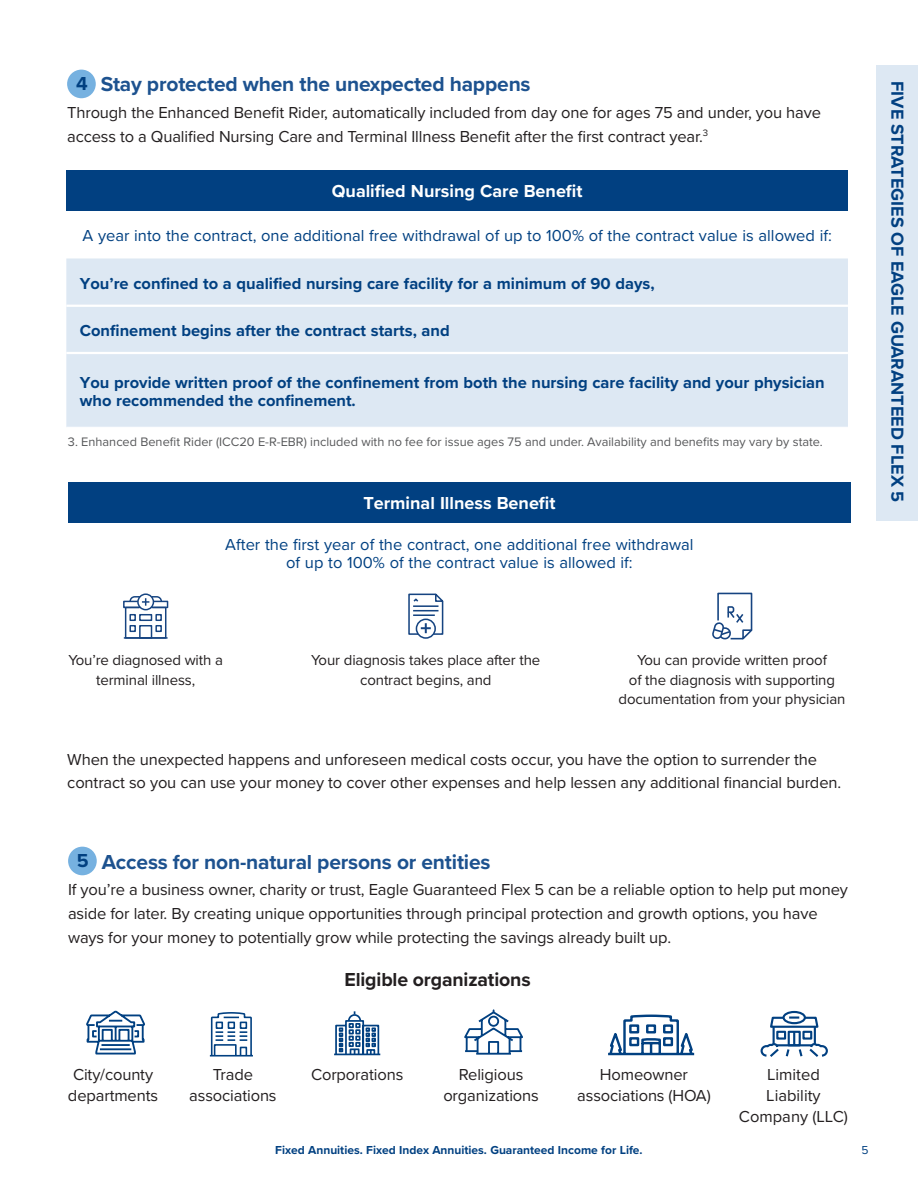
<style>
.page{position:relative;width:918px;height:1188px;background:#fff}
.page>*{position:absolute;margin:0;border:0;box-sizing:border-box;transform-origin:0 0}
.t1{font:700 21px "Proxima Nova";letter-spacing:-.01em;color:#1d528f}
.t2{font:700 19.5px "Proxima Nova";letter-spacing:-.01em;color:#231f20}
.t3{font:700 19.5px "Proxima Nova";color:#014081}
.t4{font:700 18px "Proxima Nova";color:#fff}
.t5{font:700 18px "Proxima Nova";color:#014081}
.t6{font:16.5px/21px "Proxima Nova";letter-spacing:-.01em;color:#231f20;text-align:center}
.t7{font:700 16.5px/18px "Proxima Nova";color:#014081}
.t8{font:16.5px/18px "Proxima Nova";color:#014081;text-align:center}
.t9{font:15px/19.5px "Proxima Nova";letter-spacing:-.01em;color:#231f20;text-align:center}
.t10{font:12.75px "Proxima Nova";color:#57585a}
.t11{font:700 12px "Proxima Nova";color:#014081}
.t12{font:12px "Proxima Nova";color:#014081}
</style>
<div class="page">
<div style="left:67px;top:70px;width:29px;height:28px;background:#76b1e0;border-radius:50%"></div>
<div style="left:66px;top:171px;width:782px;height:40px;background:#014081"></div>
<div style="left:66px;top:258px;width:782px;height:169px;background:#dde8f3"></div>
<hr style="left:66px;top:305px;width:782px;height:2px;background:#fff">
<hr style="left:66px;top:352px;width:782px;height:2px;background:#fff">
<div style="left:876px;top:65px;width:42px;height:456px;background:#dde8f3"></div>
<div style="left:137px;top:593px;width:17px;height:17px;border:1px solid #164481;border-radius:50%"></div>
<svg style="left:123px;top:595px;width:45px;height:44px"></svg>
<hr style="left:124px;top:637px;width:44px;height:2px;background:#164481">
<svg style="left:408px;top:593px;width:35px;height:43px"></svg>
<div style="left:416px;top:619px;width:20px;height:20px;border:2px solid #164481;border-radius:50%"></div>
<svg style="left:712px;top:593px;width:40px;height:47px"></svg>
<div style="left:68px;top:482px;width:783px;height:40px;background:#014081"></div>
<div style="left:68px;top:847px;width:29px;height:28px;background:#76b1e0;border-radius:50%"></div>
<svg style="left:464px;top:1010px;width:59px;height:45px"></svg>
<svg style="left:760px;top:1010px;width:68px;height:47px"></svg>
<svg style="left:334px;top:1011px;width:46px;height:45px"></svg>
<svg style="left:608px;top:1014px;width:87px;height:42px"></svg>
<svg style="left:86px;top:1010px;width:59px;height:45px"></svg>
<svg style="left:209px;top:1012px;width:44px;height:45px"></svg>
<p class="t3" style="left:76px;top:69px;width:13px">4</p>
<p class="t1" style="left:101px;top:68px;width:431px">Stay protected when the unexpected happens</p>
<p class="t6" style="left:67px;top:100px;width:755px;line-height:24px;text-align:left">Through the Enhanced Benefit Rider, automatically included from day one for ages 75 and under, you have access to a Qualified Nursing Care and Terminal Illness Benefit after the first contract year.<sup>3</sup></p>
<p class="t4" style="left:332px;top:178px;width:252px">Qualified Nursing Care Benefit</p>
<p class="t8" style="left:83px;top:226px;width:751px">A year into the contract, one additional free withdrawal of up to 100% of the contract value is allowed if:</p>
<p class="t7" style="left:80px;top:274px;width:576px">You’re confined to a qualified nursing care facility for a minimum of 90 days,</p>
<p class="t7" style="left:80px;top:321px;width:371px">Confinement begins after the contract starts, and</p>
<p class="t7" style="left:80px;top:373px;width:746px">You provide written proof of the confinement from both the nursing care facility and your physician who recommended the confinement.</p>
<p class="t10" style="left:68px;top:432px;width:756px">3. Enhanced Benefit Rider (ICC20 E-R-EBR) included with no fee for issue ages 75 and under. Availability and benefits may vary by state.</p>
<p class="t4" style="left:363px;top:489px;width:194px">Terminal Illness Benefit</p>
<p class="t8" style="left:225px;top:535px;width:470px">After the first year of the contract, one additional free withdrawal of up to 100% of the contract value is allowed if:</p>
<p class="t5" style="left:911px;top:81px;width:423px;rotate:90deg">FIVE STRATEGIES OF EAGLE GUARANTEED FLEX 5</p>
<p class="t9" style="left:68px;top:650px;width:156px">You’re diagnosed with a terminal illness,</p>
<p class="t9" style="left:311px;top:650px;width:231px">Your diagnosis takes place after the contract begins, and</p>
<p class="t9" style="left:619px;top:650px;width:229px">You can provide written proof<br>of the diagnosis with supporting documentation from your physician</p>
<p class="t6" style="left:67px;top:748px;width:775px;line-height:22.5px;text-align:left">When the unexpected happens and unforeseen medical costs occur, you have the option to surrender the contract so you can use your money to cover other expenses and help lessen any additional financial burden.</p>
<p class="t3" style="left:77px;top:846px;width:13px">5</p>
<p class="t1" style="left:102px;top:847px;width:390px">Access for non-natural persons or entities</p>
<p class="t6" style="left:68px;top:877px;width:781px;line-height:24px;text-align:left">If you’re a business owner, charity or trust, Eagle Guaranteed Flex 5 can be a reliable option to help put money aside for later. By creating unique opportunities through principal protection and growth options, you have ways for your money to potentially grow while protecting the savings already built up.</p>
<p class="t2" style="left:345px;top:965px;width:188px">Eligible organizations</p>
<p class="t6" style="left:68px;top:1063px;width:92px">City/county departments</p>
<p class="t6" style="left:189px;top:1063px;width:89px">Trade associations</p>
<p class="t6" style="left:311px;top:1063px;width:94px">Corporations</p>
<p class="t6" style="left:443px;top:1063px;width:97px">Religious organizations</p>
<p class="t6" style="left:577px;top:1063px;width:135px">Homeowner associations (HOA)</p>
<p class="t6" style="left:739px;top:1063px;width:111px">Limited<br>Liability<br>Company (LLC)</p>
<p class="t11" style="left:275px;top:1141px;width:369px">Fixed Annuities. Fixed Index Annuities. Guaranteed Income for Life.</p>
<p class="t12" style="left:861px;top:1141px;width:9px">5</p>
</div>
